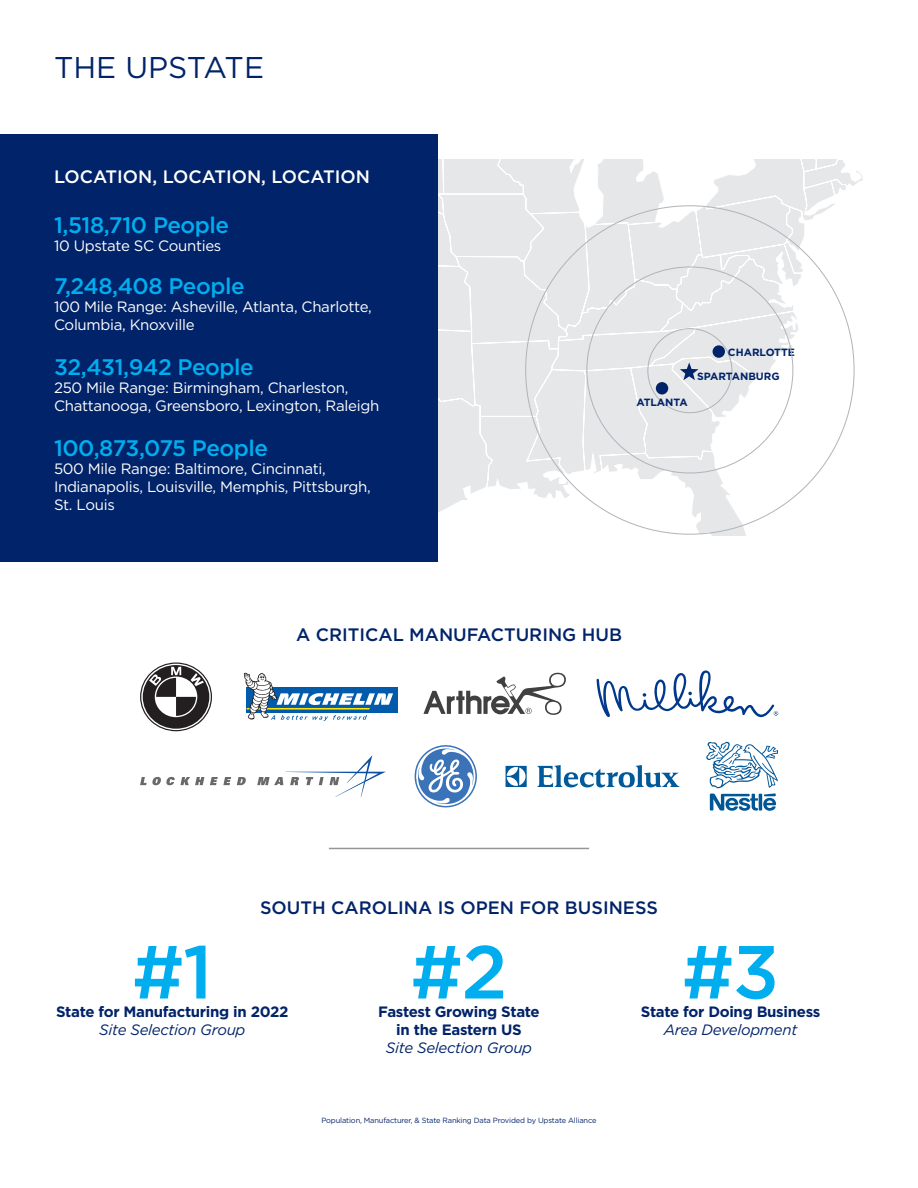
<style>
.page{position:relative;width:918px;height:1188px;background:#fff}
.page>*{position:absolute;margin:0;border:0;box-sizing:border-box;transform-origin:0 0}
.t1{font:500 75px "Gotham";color:#00aeef}
.t2{font:30px "Gotham";color:#002369}
.t3{font:500 22.5px "Gotham";letter-spacing:-.02em;color:#00aeef}
.t4{font:500 18px "Gotham";color:#002369}
.t5{font:500 18px "Gotham";color:#fff}
.t6{font:15px/18px "Gotham";letter-spacing:-.02em;color:#fff}
.t7{font:700 15px "Gotham";letter-spacing:-.02em;color:#002369}
.t8{font:italic 15px "Gotham";letter-spacing:-.02em;color:#002369}
.t9{font:700 10.5px "Gotham";color:#002369}
.t10{font:7.5px "Gotham";letter-spacing:-.02em;color:#002369}
</style>
<div class="page">
<svg style="left:437px;top:160px;width:426px;height:376px"></svg>
<div style="left:0;top:134px;width:437px;height:428px;background:#002369"></div>
<div style="left:713px;top:345px;width:12px;height:13px;background:#002369;border-radius:50%"></div>
<div style="left:656px;top:382px;width:12px;height:13px;background:#002369;border-radius:50%"></div>
<svg style="left:680px;top:362px;width:19px;height:18px"></svg>
<svg style="left:140px;top:663px;width:72px;height:68px"></svg>
<svg style="left:243px;top:672px;width:155px;height:49px"></svg>
<svg style="left:423px;top:672px;width:143px;height:43px"></svg>
<svg style="left:596px;top:670px;width:182px;height:48px"></svg>
<svg style="left:414px;top:745px;width:63px;height:63px"></svg>
<svg style="left:706px;top:741px;width:72px;height:70px"></svg>
<svg style="left:537px;top:765px;width:142px;height:23px"></svg>
<svg style="left:506px;top:766px;width:21px;height:21px"></svg>
<svg style="left:140px;top:777px;width:64px;height:8px"></svg>
<svg style="left:210px;top:777px;width:21px;height:8px"></svg>
<svg style="left:237px;top:777px;width:9px;height:8px"></svg>
<svg style="left:257px;top:755px;width:129px;height:42px"></svg>
<hr style="left:329px;top:848px;width:260px;height:1px;background:#939598">
<p class="t2" style="left:54px;top:48px;width:212px">THE UPSTATE</p>
<p class="t5" style="left:54px;top:164px;width:317px">LOCATION, LOCATION, LOCATION</p>
<p class="t3" style="left:54px;top:210px;width:177px">1,518,710 People</p>
<p class="t6" style="left:54px;top:236px;width:169px">10 Upstate SC Counties</p>
<p class="t3" style="left:54px;top:272px;width:192px">7,248,408 People</p>
<p class="t6" style="left:54px;top:298px;width:319px">100 Mile Range: Asheville, Atlanta, Charlotte,<br>Columbia, Knoxville</p>
<p class="t3" style="left:54px;top:353px;width:201px">32,431,942 People</p>
<p class="t6" style="left:54px;top:379px;width:327px">250 Mile Range: Birmingham, Charleston,<br>Chattanooga, Greensboro, Lexington, Raleigh</p>
<p class="t3" style="left:54px;top:434px;width:216px">100,873,075 People</p>
<p class="t6" style="left:54px;top:460px;width:318px">500 Mile Range: Baltimore, Cincinnati,<br>Indianapolis, Louisville, Memphis, Pittsburgh,</p>
<p class="t6" style="left:54px;top:496px;width:62px">St. Louis</p>
<p class="t9" style="left:636px;top:395px;width:53px">ATLANTA</p>
<p class="t9" style="left:728px;top:345px;width:68px">CHARLOTTE</p>
<p class="t9" style="left:697px;top:369px;width:84px">SPARTANBURG</p>
<p class="t4" style="left:296px;top:623px;width:327px">A CRITICAL MANUFACTURING HUB</p>
<p class="t4" style="left:260px;top:896px;width:399px">SOUTH CAROLINA IS OPEN FOR BUSINESS</p>
<p class="t1" style="left:132px;top:923px;width:82px">#1</p>
<p class="t7" style="left:56px;top:1001px;width:234px">State for Manufacturing in 2022</p>
<p class="t8" style="left:99px;top:1020px;width:148px">Site Selection Group</p>
<p class="t1" style="left:411px;top:923px;width:98px">#2</p>
<p class="t7" style="left:396px;top:1019px;width:127px">in the Eastern US</p>
<p class="t8" style="left:386px;top:1038px;width:148px">Site Selection Group</p>
<p class="t7" style="left:378px;top:1001px;width:163px">Fastest Growing State</p>
<p class="t10" style="left:321px;top:1115px;width:277px">Population, Manufacturer, &amp; State Ranking Data Provided by Upstate Alliance</p>
<p class="t1" style="left:682px;top:923px;width:99px">#3</p>
<p class="t8" style="left:664px;top:1020px;width:135px">Area Development</p>
<p class="t7" style="left:641px;top:1001px;width:181px">State for Doing Business</p>
</div>
